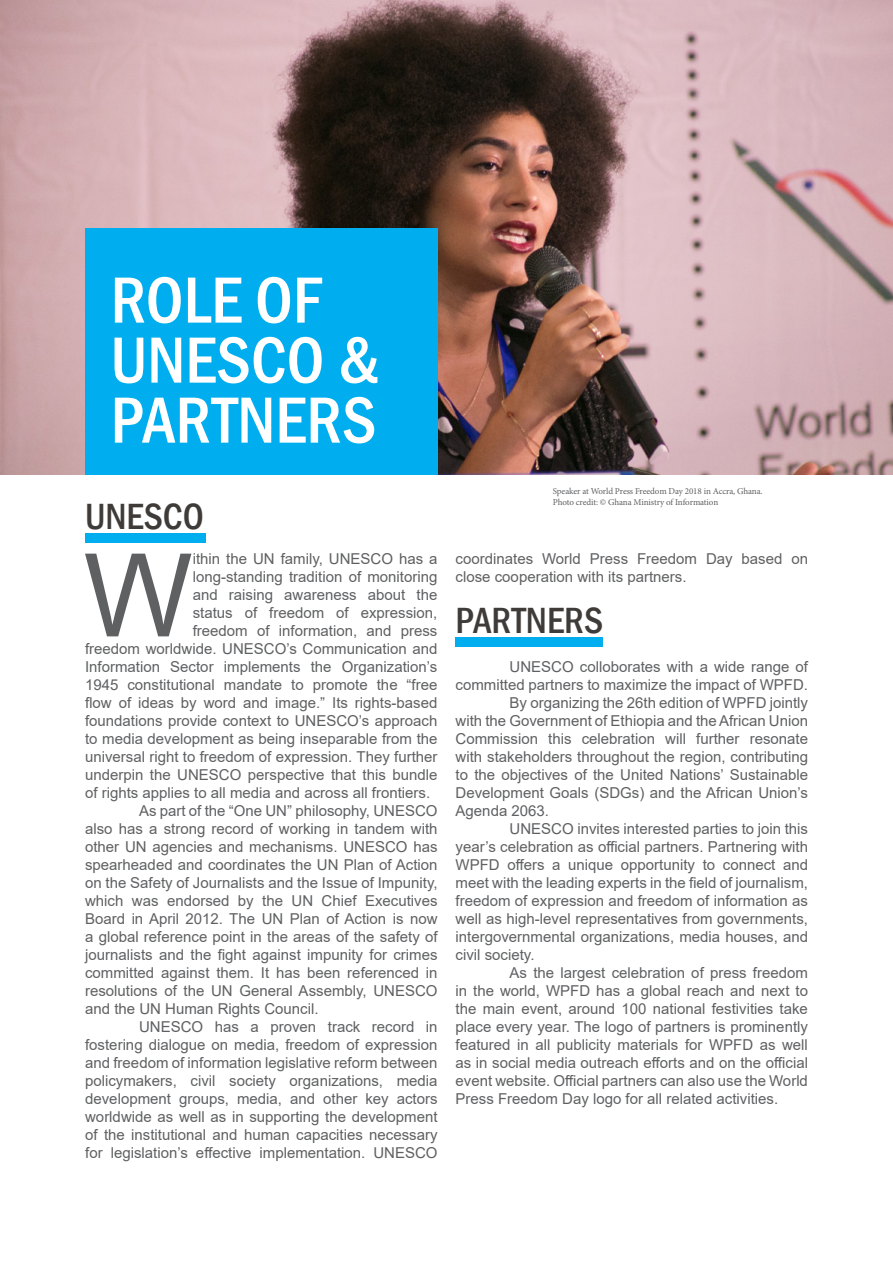
<style>
.page{position:relative;width:893px;height:1263px;background:#fff}
.page>*{position:absolute;margin:0;border:0;box-sizing:border-box;transform-origin:0 0}
.t1{font:115.65px "Arial";color:#5f6062}
.t2{font:500 condensed 67.5px/60px "Franklin Gothic";color:#fff}
.t3{font:500 condensed 37.5px "Franklin Gothic";color:#3e3b39}
.t4{font:15px/18px "Arial";color:#5f6062}
.t5{font:9px/10.8px "Minion Pro";letter-spacing:-.015em;color:#5f6062}
</style>
<div class="page">
<img style="left:0;top:0;width:893px;height:474px">
<div style="left:85px;top:228px;width:352px;height:246px;background:#00aeef"></div>
<div style="left:85px;top:533px;width:121px;height:9px;background:#00aeef"></div>
<div style="left:455px;top:637px;width:148px;height:9px;background:#00aeef"></div>
<h2 class="t2" style="left:111px;top:270px;width:271px">ROLE OF<br>UNESCO &amp;<br>PARTNERS</h2>
<h3 class="t3" style="left:85px;top:492px;width:120px">UNESCO</h3>
<h1 class="t1" style="left:84px;top:516px;width:111px">W</h1>
<p class="t4" style="left:193px;top:550px;width:246px">ithin the UN family, UNESCO has a</p>
<p class="t4" style="left:193px;top:568px;width:246px">long-standing tradition of monitoring</p>
<p class="t4" style="left:193px;top:586px;width:246px">and raising awareness about the</p>
<p class="t4" style="left:193px;top:604px;width:246px">status of freedom of expression,</p>
<p class="t4" style="left:193px;top:622px;width:246px">freedom of information, and press</p>
<p class="t4" style="left:85px;top:640px;width:354px">freedom worldwide. UNESCO’s Communication and</p>
<p class="t4" style="left:85px;top:658px;width:354px">Information Sector implements the Organization’s</p>
<p class="t4" style="left:85px;top:676px;width:354px">1945 constitutional mandate to promote the “free</p>
<p class="t4" style="left:85px;top:694px;width:354px">flow of ideas by word and image.” Its rights-based</p>
<p class="t4" style="left:85px;top:712px;width:354px">foundations provide context to UNESCO’s approach</p>
<p class="t4" style="left:85px;top:730px;width:354px">to media development as being inseparable from the</p>
<p class="t4" style="left:85px;top:748px;width:354px">universal right to freedom of expression. They further</p>
<p class="t4" style="left:85px;top:766px;width:354px">underpin the UNESCO perspective that this bundle</p>
<p class="t4" style="left:85px;top:784px;width:347px">of rights applies to all media and across all frontiers.</p>
<p class="t4" style="left:139px;top:802px;width:300px">As part of the “One UN” philosophy, UNESCO</p>
<p class="t4" style="left:85px;top:820px;width:354px">also has a strong record of working in tandem with</p>
<p class="t4" style="left:85px;top:838px;width:354px">other UN agencies and mechanisms. UNESCO has</p>
<p class="t4" style="left:85px;top:856px;width:354px">spearheaded and coordinates the UN Plan of Action</p>
<p class="t4" style="left:85px;top:874px;width:354px">on the Safety of Journalists and the Issue of Impunity,</p>
<p class="t4" style="left:85px;top:892px;width:354px">which was endorsed by the UN Chief Executives</p>
<p class="t4" style="left:85px;top:910px;width:354px">Board in April 2012. The UN Plan of Action is now</p>
<p class="t4" style="left:85px;top:928px;width:354px">a global reference point in the areas of the safety of</p>
<p class="t4" style="left:85px;top:946px;width:354px">journalists and the fight against impunity for crimes</p>
<p class="t4" style="left:85px;top:964px;width:354px">committed against them. It has been referenced in</p>
<p class="t4" style="left:85px;top:982px;width:354px">resolutions of the UN General Assembly, UNESCO</p>
<p class="t4" style="left:85px;top:1000px;width:235px">and the UN Human Rights Council.</p>
<p class="t4" style="left:139px;top:1018px;width:300px">UNESCO has a proven track record in</p>
<p class="t4" style="left:85px;top:1036px;width:354px">fostering dialogue on media, freedom of expression</p>
<p class="t4" style="left:85px;top:1054px;width:354px">and freedom of information legislative reform between</p>
<p class="t4" style="left:85px;top:1072px;width:354px">policymakers, civil society organizations, media</p>
<p class="t4" style="left:85px;top:1090px;width:354px">development groups, media, and other key actors</p>
<p class="t4" style="left:85px;top:1108px;width:354px">worldwide as well as in supporting the development</p>
<p class="t4" style="left:85px;top:1126px;width:354px">of the institutional and human capacities necessary</p>
<p class="t4" style="left:85px;top:1144px;width:354px">for legislation’s effective implementation. UNESCO</p>
<p class="t5" style="left:553px;top:486px;width:211px">Speaker at World Press Freedom Day 2018 in Accra, Ghana.<br>Photo credit: © Ghana Ministry of Information</p>
<p class="t4" style="left:456px;top:550px;width:354px">coordinates World Press Freedom Day based on close cooperation with its partners.</p>
<h3 class="t3" style="left:455px;top:596px;width:149px">PARTNERS</h3>
<p class="t4" style="left:510px;top:658px;width:300px">UNESCO colloborates with a wide range of</p>
<p class="t4" style="left:456px;top:676px;width:354px">committed partners to maximize the impact of WPFD.</p>
<p class="t4" style="left:510px;top:694px;width:300px">By organizing the 26th edition of WPFD jointly</p>
<p class="t4" style="left:456px;top:712px;width:354px">with the Government of Ethiopia and theAfrican Union</p>
<p class="t4" style="left:456px;top:730px;width:354px">Commission this celebration will further resonate</p>
<p class="t4" style="left:456px;top:748px;width:354px">with stakeholders throughout the region, contributing</p>
<p class="t4" style="left:456px;top:766px;width:354px">to the objectives of the United Nations’ Sustainable</p>
<p class="t4" style="left:456px;top:784px;width:354px">Development Goals (SDGs) and the African Union’s</p>
<p class="t4" style="left:456px;top:802px;width:95px">Agenda 2063.</p>
<p class="t4" style="left:510px;top:820px;width:300px">UNESCO invites interested parties to join this</p>
<p class="t4" style="left:456px;top:838px;width:354px">year’s celebration as official partners. Partnering with</p>
<p class="t4" style="left:456px;top:856px;width:354px">WPFD offers a unique opportunity to connect and</p>
<p class="t4" style="left:456px;top:874px;width:354px">meet with the leading experts in the field of journalism,</p>
<p class="t4" style="left:456px;top:892px;width:354px">freedom of expression and freedom of information as</p>
<p class="t4" style="left:456px;top:910px;width:354px">well as high-level representatives from governments,</p>
<p class="t4" style="left:456px;top:928px;width:354px">intergovernmental organizations, media houses, and</p>
<p class="t4" style="left:456px;top:946px;width:80px">civil society.</p>
<p class="t4" style="left:510px;top:964px;width:300px">As the largest celebration of press freedom</p>
<p class="t4" style="left:456px;top:982px;width:354px">in the world, WPFD has a global reach and next to</p>
<p class="t4" style="left:456px;top:1000px;width:354px">the main event, around 100 national festivities take</p>
<p class="t4" style="left:456px;top:1018px;width:354px">place every year. The logo of partners is prominently</p>
<p class="t4" style="left:456px;top:1036px;width:354px">featured in all publicity materials for WPFD as well</p>
<p class="t4" style="left:456px;top:1054px;width:354px">as in social media outreach efforts and on the official</p>
<p class="t4" style="left:456px;top:1072px;width:354px">event website. Official partners can also use the World</p>
<p class="t4" style="left:456px;top:1090px;width:324px">Press Freedom Day logo for all related activities.</p>
</div>
